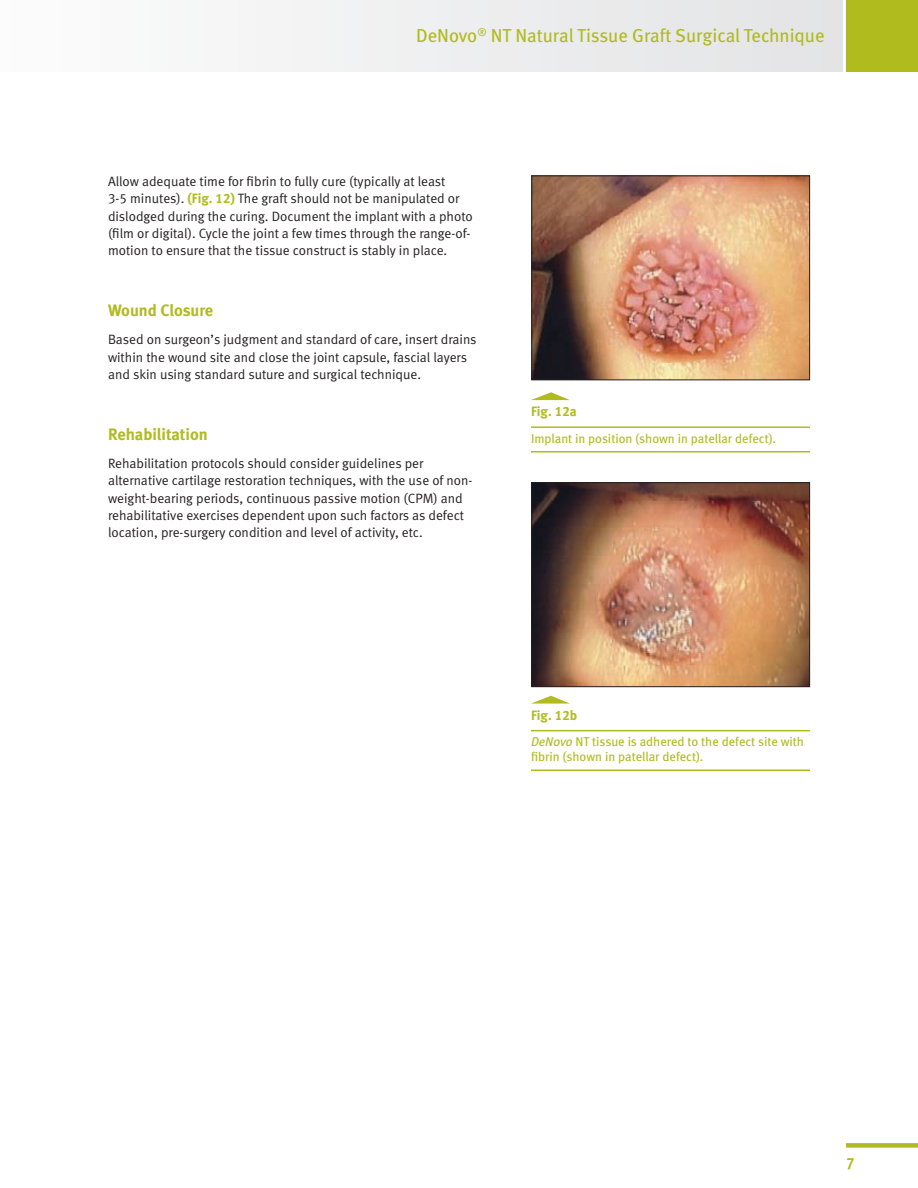
<style>
.page{position:relative;width:918px;height:1188px;background:#fff}
.page>*{position:absolute;margin:0;border:0;box-sizing:border-box;transform-origin:0 0}
.t1{font:18.75px "Meta Book LF";color:#b0bb1d}
.t2{font:16.5px "Meta Bold LF";color:#b0bb1d}
.t3{font:16.5px "Meta Cond Bold LF";color:#b0bb1d}
.t4{font:13.5px/17.2px "Meta Normal LF";color:#231f20}
.t5{font:13.5px "Meta Bold LF";color:#b0bb1d}
.t6{font:12.75px/15px "Meta Book LF";color:#b0bb1d}
.s1{font-family:"Meta Bold LF";color:#b0bb1d}
.s2{font-style:italic}
</style>
<div class="page">
<div style="left:0;top:0;width:843px;height:72px;background:#eff0f1"></div>
<div style="left:846px;top:0;width:72px;height:72px;background:#b0bb1d"></div>
<div style="left:846px;top:1143px;width:72px;height:5px;background:#b0bb1d"></div>
<hr style="left:531px;top:730px;width:279px;height:1px;background:#b0bb1d">
<hr style="left:531px;top:770px;width:279px;height:1px;background:#b0bb1d">
<svg style="left:531px;top:696px;width:39px;height:8px"></svg>
<img style="left:533px;top:178px;width:275px;height:200px">
<div style="left:531px;top:176px;width:279px;height:204px;border:1px solid #231f20"></div>
<img style="left:533px;top:484px;width:275px;height:201px">
<div style="left:531px;top:482px;width:279px;height:205px;border:1px solid #231f20"></div>
<hr style="left:531px;top:426px;width:279px;height:2px;background:#b0bb1d">
<hr style="left:531px;top:451px;width:279px;height:2px;background:#b0bb1d">
<svg style="left:531px;top:392px;width:39px;height:8px"></svg>
<h1 class="t1" style="left:416px;top:24px;width:410px">DeNovo<sup>®</sup> NT Natural Tissue Graft Surgical Technique</h1>
<p class="t4" style="left:108px;top:173px;width:366px">Allow adequate time for fibrin to fully cure (typically at least<br>3-5 minutes). <span class="s1">(Fig. 12)</span> The graft should not be manipulated or dislodged during the curing. Document the implant with a photo (film or digital). Cycle the joint a few times through the range-of&shy;motion to ensure that the tissue construct is stably in place.</p>
<p class="t2" style="left:108px;top:301px;width:107px">Wound Closure</p>
<p class="t4" style="left:108px;top:331px;width:370px">Based on surgeon’s judgment and standard of care, insert drains within the wound site and close the joint capsule, fascial layers and skin using standard suture and surgical technique.</p>
<p class="t2" style="left:108px;top:425px;width:101px">Rehabilitation</p>
<p class="t4" style="left:108px;top:455px;width:366px">Rehabilitation protocols should consider guidelines per alternative cartilage restoration techniques, with the use of non&shy;weight-bearing periods, continuous passive motion (CPM) and rehabilitative exercises dependent upon such factors as defect location, pre-surgery condition and level of activity, etc.</p>
<p class="t5" style="left:531px;top:404px;width:47px">Fig. 12a</p>
<p class="t6" style="left:531px;top:431px;width:247px">Implant in position (shown in patellar defect).</p>
<p class="t5" style="left:531px;top:707px;width:48px">Fig. 12b</p>
<p class="t6" style="left:531px;top:734px;width:275px"><span class="s2">DeNovo</span> NT tissue is adhered to the defect site with fibrin (shown in patellar defect).</p>
<p class="t3" style="left:846px;top:1154px;width:10px">7</p>
</div>
